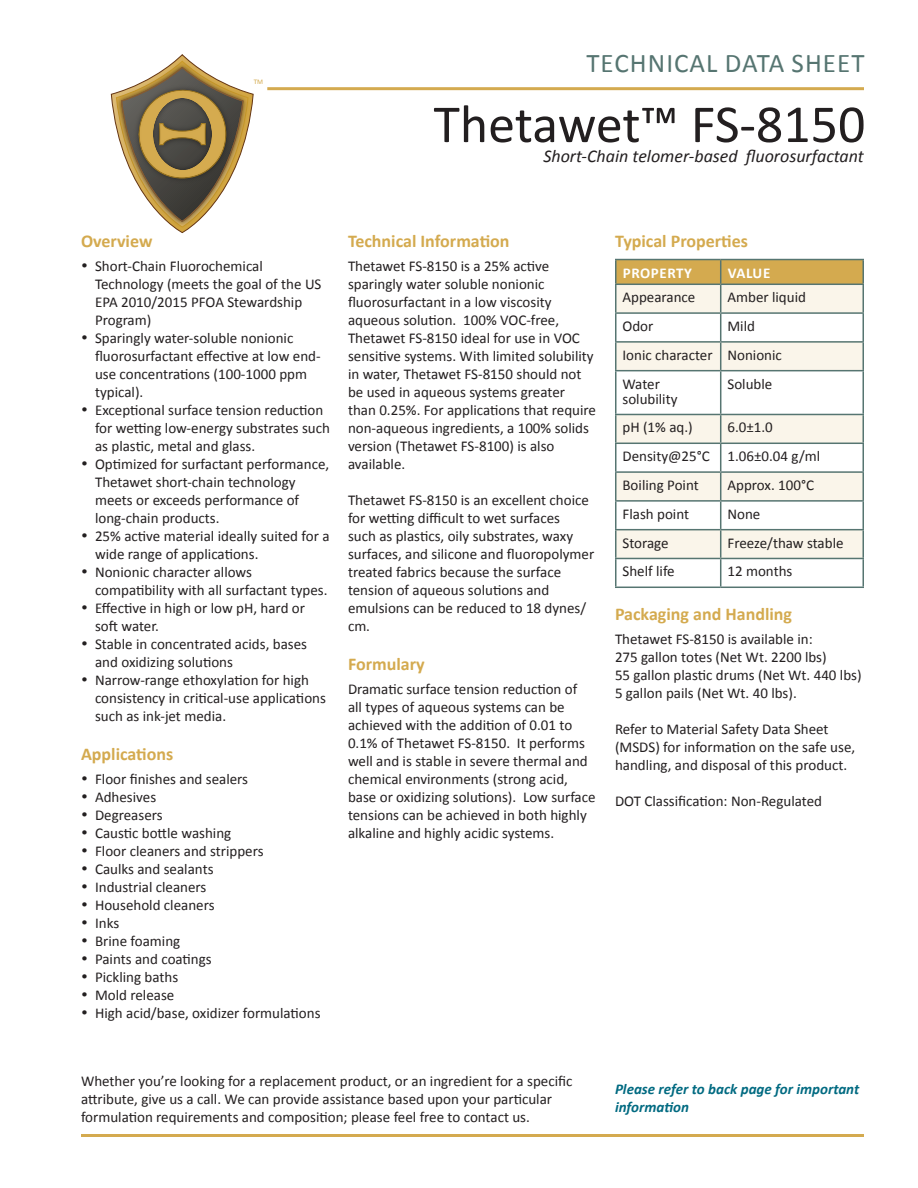
<style>
.page{position:relative;width:918px;height:1188px;background:#fff}
.page>*{position:absolute;margin:0;border:0;box-sizing:border-box;transform-origin:0 0}
.Product_Name{font:54px "Calibri";letter-spacing:-.005em;color:#231f20}
.Document_Heading{font:27px "Calibri";letter-spacing:.04em;color:#567571}
.Heading{font:700 18px "Calibri";color:#d4aa4f}
.t1{font:italic 18px "Calibri";color:#231f20}
.Bullets{font:15px/18px "Calibri";color:#231f20}
.t2{font:italic 700 15px/18px "Calibri";color:#016a81}
.table_header{font:700 15px "Calibri";letter-spacing:.04em;color:#fff}
.t3{font:7.05px "Calibri";color:#d4aa4f}
</style>
<div class="page">
<hr style="left:81px;top:1134px;width:783px;height:3px;background:#d4aa4f">
<hr style="left:267px;top:87px;width:597px;height:3px;background:#d4aa4f">
<svg style="left:111px;top:55px;width:142px;height:178px"></svg>
<img style="left:152px;top:116px;width:61px;height:37px">
<svg style="left:616px;top:371px;width:246px;height:187px"></svg>
<hr style="left:615px;top:259px;width:106px;height:1px;background:#567571">
<hr style="left:721px;top:259px;width:143px;height:1px;background:#567571">
<hr style="left:862px;top:260px;width:2px;height:24px;background:#567571">
<hr style="left:721px;top:284px;width:143px;height:1px;background:#567571">
<hr style="left:862px;top:285px;width:2px;height:27px;background:#567571">
<hr style="left:721px;top:312px;width:143px;height:2px;background:#567571">
<hr style="left:862px;top:314px;width:2px;height:27px;background:#567571">
<hr style="left:721px;top:341px;width:143px;height:2px;background:#567571">
<svg style="left:615px;top:260px;width:248px;height:110px"></svg>
<hr style="left:862px;top:343px;width:2px;height:27px;background:#567571">
<hr style="left:615px;top:370px;width:106px;height:1px;background:#567571">
<hr style="left:615px;top:371px;width:1px;height:43px;background:#567571">
<hr style="left:721px;top:370px;width:143px;height:1px;background:#567571">
<hr style="left:720px;top:371px;width:1px;height:43px;background:#567571">
<hr style="left:862px;top:371px;width:2px;height:43px;background:#567571">
<hr style="left:615px;top:414px;width:106px;height:1px;background:#567571">
<hr style="left:721px;top:414px;width:143px;height:1px;background:#567571">
<hr style="left:862px;top:415px;width:2px;height:28px;background:#567571">
<hr style="left:615px;top:443px;width:106px;height:1px;background:#567571">
<hr style="left:721px;top:443px;width:143px;height:1px;background:#567571">
<hr style="left:862px;top:444px;width:2px;height:27px;background:#567571">
<hr style="left:615px;top:471px;width:106px;height:2px;background:#567571">
<hr style="left:721px;top:471px;width:143px;height:2px;background:#567571">
<hr style="left:862px;top:473px;width:2px;height:27px;background:#567571">
<hr style="left:615px;top:500px;width:106px;height:2px;background:#567571">
<hr style="left:721px;top:500px;width:143px;height:2px;background:#567571">
<hr style="left:862px;top:502px;width:2px;height:27px;background:#567571">
<hr style="left:615px;top:529px;width:106px;height:1px;background:#567571">
<hr style="left:721px;top:529px;width:143px;height:1px;background:#567571">
<hr style="left:862px;top:530px;width:2px;height:28px;background:#567571">
<hr style="left:615px;top:558px;width:106px;height:1px;background:#567571">
<svg style="left:615px;top:415px;width:1px;height:172px"></svg>
<hr style="left:721px;top:558px;width:143px;height:1px;background:#567571">
<svg style="left:720px;top:415px;width:1px;height:172px"></svg>
<hr style="left:862px;top:559px;width:2px;height:28px;background:#567571">
<hr style="left:615px;top:587px;width:106px;height:1px;background:#567571">
<hr style="left:721px;top:587px;width:143px;height:1px;background:#567571">
<p class="t3" style="left:254px;top:78px;width:11px">TM</p>
<p class="Document_Heading" style="left:586px;top:46px;width:280px">TECHNICAL DATA SHEET</p>
<p class="Product_Name" style="left:434px;top:90px;width:433px">Thetawet™ FS-8150</p>
<p class="t1" style="left:543px;top:144px;width:322px">Short-Chain telomer-based fluorosurfactant</p>
<p class="Heading" style="left:81px;top:229px;width:73px">Overview</p>
<p class="Bullets" style="left:95px;top:257px;width:228px;text-indent:-14px">• Short-Chain Fluorochemical<br>Technology (meets the goal of the US<br>EPA 2010/2015 PFOA Stewardship<br>Program)</p>
<p class="Bullets" style="left:95px;top:329px;width:227px;text-indent:-14px">• Sparingly water-soluble nonionic fluorosurfactant effective at low end&shy;use concentrations (100-1000 ppm typical).</p>
<p class="Bullets" style="left:95px;top:401px;width:236px;text-indent:-14px">• Exceptional surface tension reduction for wetting low-energy substrates such as plastic, metal and glass.</p>
<p class="Bullets" style="left:95px;top:455px;width:236px;text-indent:-14px">• Optimized for surfactant performance,<br>Thetawet short-chain technology meets or exceeds performance of long-chain products.</p>
<p class="Bullets" style="left:95px;top:527px;width:236px;text-indent:-14px">• 25% active material ideally suited for a wide range of applications.</p>
<p class="Bullets" style="left:95px;top:563px;width:234px;text-indent:-14px">• Nonionic character allows compatibility with all surfactant types.</p>
<p class="Bullets" style="left:95px;top:599px;width:212px;text-indent:-14px">• Effective in high or low pH, hard or soft water.</p>
<p class="Bullets" style="left:95px;top:635px;width:214px;text-indent:-14px">• Stable in concentrated acids, bases and oxidizing solutions</p>
<p class="Bullets" style="left:95px;top:671px;width:232px;text-indent:-14px">• Narrow-range ethoxylation for high consistency in critical-use applications such as ink-jet media.</p>
<p class="Heading" style="left:81px;top:743px;width:94px">Applications</p>
<p class="Bullets" style="left:81px;top:770px;width:169px">• Floor finishes and sealers</p>
<p class="Bullets" style="left:81px;top:788px;width:77px">• Adhesives</p>
<p class="Bullets" style="left:81px;top:806px;width:83px">• Degreasers</p>
<p class="Bullets" style="left:81px;top:824px;width:152px">• Caustic bottle washing</p>
<p class="Bullets" style="left:81px;top:842px;width:184px">• Floor cleaners and strippers</p>
<p class="Bullets" style="left:81px;top:860px;width:134px">• Caulks and sealants</p>
<p class="Bullets" style="left:81px;top:878px;width:127px">• Industrial cleaners</p>
<p class="Bullets" style="left:81px;top:896px;width:135px">• Household cleaners</p>
<p class="Bullets" style="left:81px;top:914px;width:40px">• Inks</p>
<p class="Bullets" style="left:81px;top:932px;width:101px">• Brine foaming</p>
<p class="Bullets" style="left:81px;top:950px;width:132px">• Paints and coatings</p>
<p class="Bullets" style="left:81px;top:968px;width:99px">• Pickling baths</p>
<p class="Bullets" style="left:81px;top:986px;width:95px">• Mold release</p>
<p class="Bullets" style="left:81px;top:1004px;width:241px">• High acid/base, oxidizer formulations</p>
<p class="Heading" style="left:348px;top:229px;width:163px">Technical Information</p>
<p class="Bullets" style="left:348px;top:257px;width:250px">Thetawet FS-8150 is a 25% active sparingly water soluble nonionic fluorosurfactant in a low viscosity aqueous solution. 100% VOC-free, Thetawet FS-8150 ideal for use in VOC sensitive systems. With limited solubility in water, Thetawet FS-8150 should not be used in aqueous systems greater than 0.25%. For applications that require non-aqueous ingredients, a 100% solids version (Thetawet FS-8100) is also available.</p>
<p class="Bullets" style="left:348px;top:491px;width:248px">Thetawet FS-8150 is an excellent choice for wetting difficult to wet surfaces<br>such as plastics, oily substrates, waxy surfaces, and silicone and fluoropolymer treated fabrics because the surface tension of aqueous solutions and emulsions can be reduced to 18 dynes/ cm.</p>
<p class="Heading" style="left:348px;top:653px;width:78px">Formulary</p>
<p class="Bullets" style="left:348px;top:680px;width:249px">Dramatic surface tension reduction of<br>all types of aqueous systems can be achieved with the addition of 0.01 to 0.1% of Thetawet FS-8150. It performs well and is stable in severe thermal and chemical environments (strong acid, base or oxidizing solutions). Low surface tensions can be achieved in both highly alkaline and highly acidic systems.</p>
<p class="Heading" style="left:615px;top:229px;width:135px">Typical Properties</p>
<p class="table_header" style="left:623px;top:263px;width:71px">PROPERTY</p>
<p class="table_header" style="left:728px;top:263px;width:44px">VALUE</p>
<p class="Bullets" style="left:622px;top:288px;width:74px">Appearance</p>
<p class="Bullets" style="left:727px;top:288px;width:80px">Amber liquid</p>
<p class="Bullets" style="left:622px;top:317px;width:32px">Odor</p>
<p class="Bullets" style="left:727px;top:317px;width:29px">Mild</p>
<p class="Bullets" style="left:622px;top:346px;width:92px">Ionic character</p>
<p class="Bullets" style="left:727px;top:346px;width:56px">Nonionic</p>
<p class="Bullets" style="left:622px;top:375px;width:39px">Water</p>
<p class="Bullets" style="left:622px;top:390px;width:57px">solubility</p>
<p class="Bullets" style="left:727px;top:375px;width:46px">Soluble</p>
<p class="Bullets" style="left:622px;top:419px;width:72px">pH (1% aq.)</p>
<p class="Bullets" style="left:727px;top:419px;width:47px">6.0±1.0</p>
<p class="Bullets" style="left:622px;top:447px;width:89px">Density@25°C</p>
<p class="Bullets" style="left:727px;top:447px;width:94px">1.06±0.04 g/ml</p>
<p class="Bullets" style="left:622px;top:476px;width:78px">Boiling Point</p>
<p class="Bullets" style="left:727px;top:476px;width:88px">Approx. 100°C</p>
<p class="Bullets" style="left:622px;top:505px;width:68px">Flash point</p>
<p class="Bullets" style="left:727px;top:505px;width:34px">None</p>
<p class="Bullets" style="left:622px;top:534px;width:48px">Storage</p>
<p class="Bullets" style="left:727px;top:534px;width:118px">Freeze/thaw stable</p>
<p class="Bullets" style="left:622px;top:563px;width:54px">Shelf life</p>
<p class="Bullets" style="left:727px;top:563px;width:66px">12 months</p>
<p class="Heading" style="left:615px;top:602px;width:179px">Packaging and Handling</p>
<p class="Bullets" style="left:615px;top:630px;width:199px">Thetawet FS-8150 is available in:</p>
<p class="Bullets" style="left:615px;top:648px;width:213px">275 gallon totes (Net Wt. 2200 lbs)</p>
<p class="Bullets" style="left:615px;top:666px;width:248px">55 gallon plastic drums (Net Wt. 440 lbs)<br>5 gallon pails (Net Wt. 40 lbs).</p>
<p class="Bullets" style="left:615px;top:720px;width:242px">Refer to Material Safety Data Sheet (MSDS) for information on the safe use, handling, and disposal of this product.</p>
<p class="Bullets" style="left:615px;top:792px;width:209px">DOT Classification: Non-Regulated</p>
<p class="Bullets" style="left:81px;top:1072px;width:493px">Whether you’re looking for a replacement product, or an ingredient for a specific attribute, give us a call. We can provide assistance based upon your particular formulation requirements and composition; please feel free to contact us.</p>
<p class="t2" style="left:615px;top:1080px;width:246px">Please refer to back page for important information</p>
</div>
